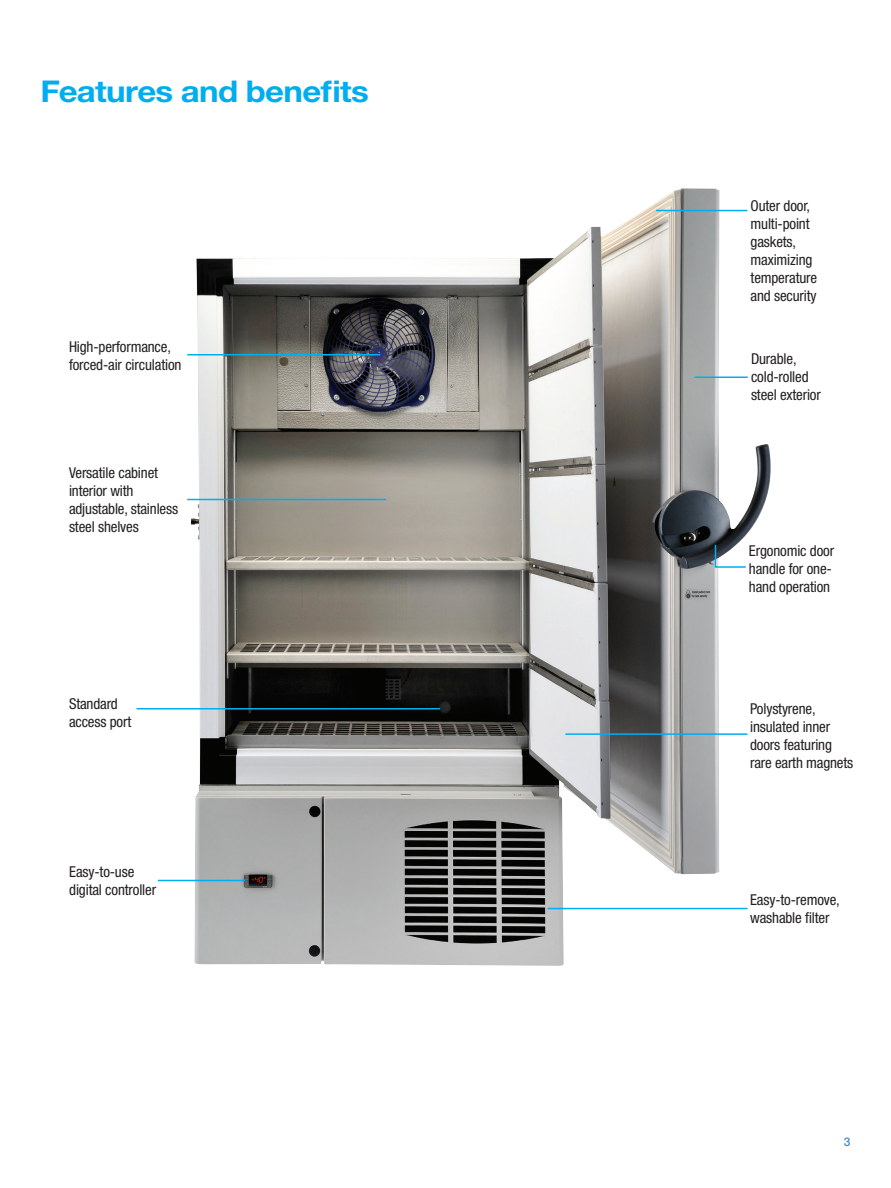
<style>
.page{position:relative;width:891px;height:1188px;background:#fff}
.page>*{position:absolute;margin:0;border:0;box-sizing:border-box;transform-origin:0 0}
.t1{font:700 30px "Helvetica Neue LT Std";letter-spacing:-.02em;color:#00aeef;scale:1.1 1}
.t2{font:condensed 15px/18px "Helvetica Neue";letter-spacing:-.01em;color:#231f20}
.t3{font:500 12px "Helvetica Neue";color:#4a89be}
</style>
<div class="page">
<img style="left:191px;top:189px;width:580px;height:777px">
<hr style="left:187px;top:354px;width:193px;height:2px;background:#00aeef">
<hr style="left:187px;top:499px;width:199px;height:1px;background:#00aeef">
<hr style="left:136px;top:708px;width:304px;height:2px;background:#00aeef">
<hr style="left:158px;top:880px;width:87px;height:1px;background:#00aeef">
<hr style="left:548px;top:908px;width:199px;height:1px;background:#00aeef">
<hr style="left:565px;top:733px;width:182px;height:2px;background:#00aeef">
<svg style="left:714px;top:543px;width:33px;height:25px"></svg>
<hr style="left:694px;top:376px;width:54px;height:2px;background:#00aeef">
<hr style="left:656px;top:210px;width:91px;height:1px;background:#00aeef">
<h1 class="t1" style="left:40px;top:73px;width:300px">Features and benefits</h1>
<p class="t2" style="left:69px;top:337px;width:114px">High-performance, forced-air circulation</p>
<p class="t2" style="left:69px;top:464px;width:111px">Versatile cabinet interior with adjustable, stainless steel shelves</p>
<p class="t2" style="left:69px;top:695px;width:64px">Standard access port</p>
<p class="t2" style="left:69px;top:863px;width:88px">Easy-to-use digital controller</p>
<p class="t2" style="left:751px;top:196px;width:68px">Outer door, multi-point gaskets, maximizing temperature and security</p>
<p class="t2" style="left:751px;top:350px;width:71px">Durable, cold-rolled steel exterior</p>
<p class="t2" style="left:749px;top:541px;width:87px">Ergonomic door handle for one&shy;hand operation</p>
<p class="t2" style="left:750px;top:699px;width:105px">Polystyrene, insulated inner doors featuring rare earth magnets</p>
<p class="t2" style="left:750px;top:891px;width:91px">Easy-to-remove, washable filter</p>
<p class="t3" style="left:844px;top:1135px;width:8px">3</p>
</div>
